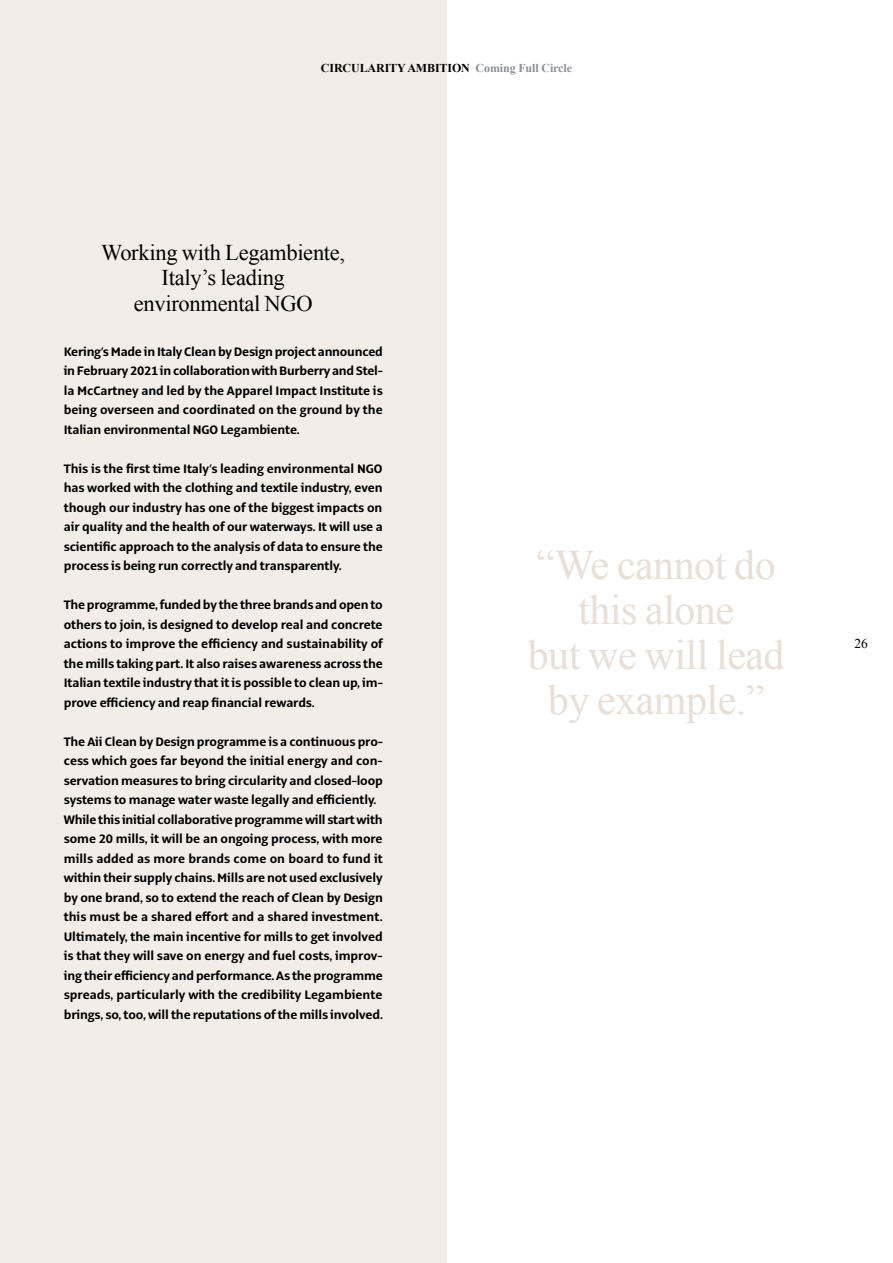
<style>
.page{position:relative;width:893px;height:1263px;background:#fff}
.page>*{position:absolute;margin:0;border:0;box-sizing:border-box;transform-origin:0 0}
.t1{font:42px/45px "Times New Roman";letter-spacing:-.015em;color:#e8dfd8;text-align:center}
.t2{font:22.5px/25.5px "Times New Roman";letter-spacing:-.015em;color:#000;text-align:center}
.t3{font:700 13.5px/19.5px "Alto Pro";letter-spacing:-.01em;color:#000;text-align:justify}
.t4{font:13.5px "Times New Roman";color:#000}
.t5{font:700 12px "Times New Roman";letter-spacing:-.01em;color:#000}
.s1{color:#8b8e97}
</style>
<div class="page">
<div style="left:0;top:0;width:446px;height:1263px;background:#f2ede8"></div>
<p class="t5" style="left:321px;top:60px;width:253px">CIRCULARITY AMBITION <span class="s1">Coming Full Circle</span></p>
<h2 class="t2" style="left:101px;top:239px;width:246px">Working with Legambiente,<br>Italy’s leading environmental NGO</h2>
<p class="t3" style="left:64px;top:342px;width:321px">Kering’s Made in Italy Clean by Design project announced in February 2021 in collaboration with Burberry and Stel&shy;la McCartney and led by the Apparel Impact Institute is being overseen and coordinated on the ground by the Italian environmental NGO Legambiente.</p>
<p class="t3" style="left:64px;top:459px;width:321px">This is the first time Italy’s leading environmental NGO has worked with the clothing and textile industry, even though our industry has one of the biggest impacts on air quality and the health of our waterways. It will use a scientific approach to the analysis of data to ensure the process is being run correctly and transparently.</p>
<p class="t3" style="left:64px;top:595px;width:321px">The programme, funded by the three brands and open to others to join, is designed to develop real and concrete actions to improve the efficiency and sustainability of the mills taking part. It also raises awareness across the Italian textile industry that it is possible to clean up, im&shy;prove efficiency and reap financial rewards.</p>
<p class="t3" style="left:64px;top:732px;width:321px;text-align:left">The Aii Clean by Design programme is a continuous pro&shy;cess which goes far beyond the initial energy and con&shy;servation measures to bring circularity and closed-loop systems to manage water waste legally and efficiently.<br>While this initial collaborative programme will start with some 20 mills, it will be an ongoing process, with more mills added as more brands come on board to fund it within their supply chains. Mills are not used exclusively by one brand, so to extend the reach of Clean by Design this must be a shared effort and a shared investment.<br>Ultimately, the main incentive for mills to get involved is that they will save on energy and fuel costs, improv&shy;ing their efficiency and performance. As the programme spreads, particularly with the credibility Legambiente brings, so, too, will the reputations of the mills involved.</p>
<h1 class="t1" style="left:528px;top:541px;width:258px">“We cannot do this alone<br>but we will lead by example.”</h1>
<p class="t4" style="left:854px;top:635px;width:15px">26</p>
</div>
